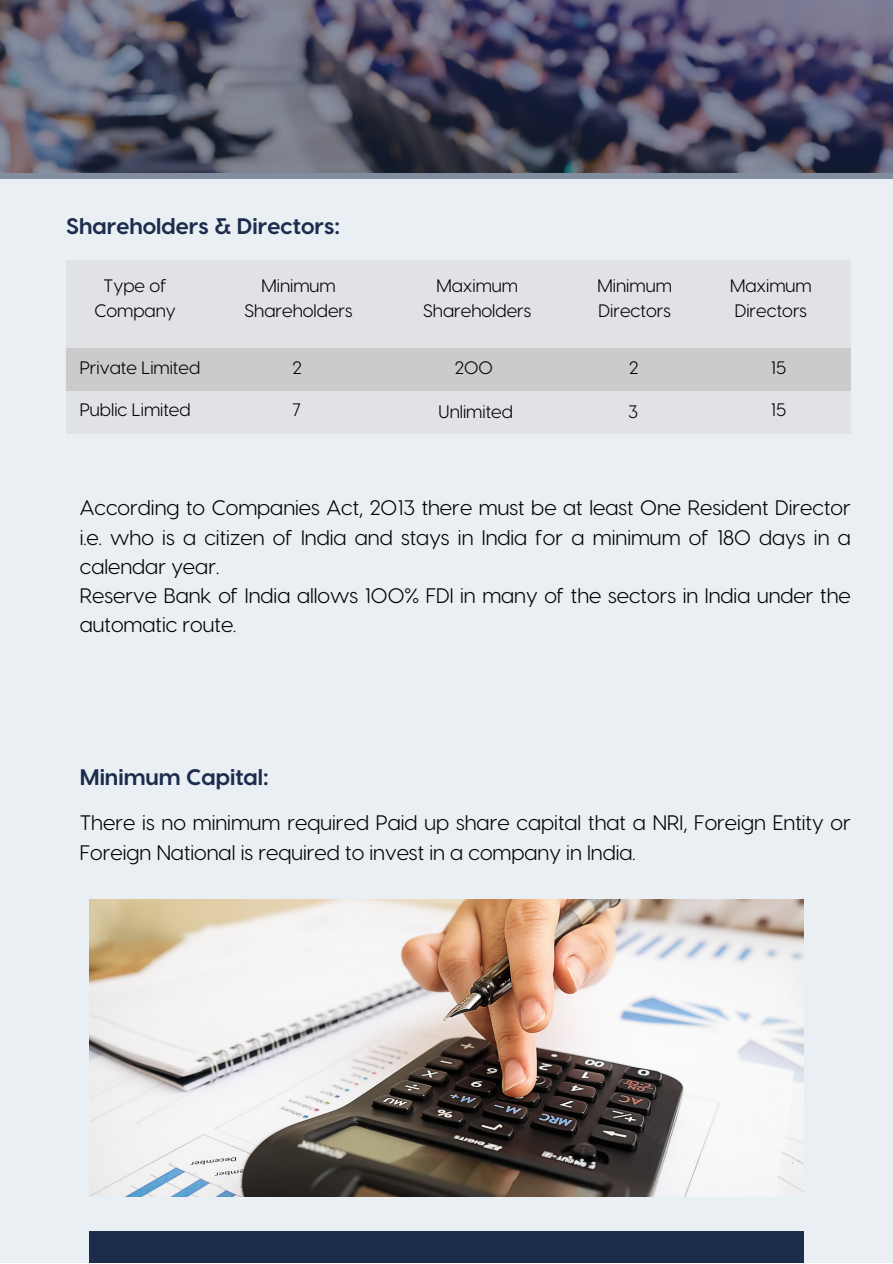
<style>
.page{position:relative;width:893px;height:1264px;background:#fff}
.page>*{position:absolute;margin:0;border:0;box-sizing:border-box;transform-origin:0 0}
.t1{font:700 22.5px "Visby CF";color:#1c2c4d}
.t2{font:21px/29.2px "Visby CF";color:#000}
.t3{font:18px/24.8px "Visby CF";color:#000;text-align:center}
</style>
<div class="page">
<div style="left:0;top:0;width:892px;height:1262px;background:#eaeff4"></div>
<img style="left:89px;top:899px;width:714px;height:296px">
<svg style="left:0;top:0;width:892px;height:178px"></svg>
<div style="left:66px;top:260px;width:784px;height:89px;background:#e1e2e6"></div>
<div style="left:89px;top:1230px;width:714px;height:32px;background:#1c2c4d"></div>
<div style="left:66px;top:349px;width:784px;height:42px;background:#cbcbcb"></div>
<div style="left:66px;top:391px;width:784px;height:42px;background:#e1e2e6"></div>
<p class="t1" style="left:66px;top:212px;width:275px">Shareholders &amp; Directors:</p>
<p class="t3" style="left:94px;top:272px;width:83px">Type of<br>Company</p>
<p class="t3" style="left:244px;top:272px;width:110px">Minimum<br>Shareholders</p>
<p class="t3" style="left:423px;top:272px;width:110px">Maximum<br>Shareholders</p>
<p class="t3" style="left:597px;top:272px;width:76px;text-align:left">Minimum<br>Directors</p>
<p class="t3" style="left:730px;top:272px;width:83px;text-align:left">Maximum<br>Directors</p>
<p class="t3" style="left:80px;top:354px;width:122px">Private Limited</p>
<p class="t3" style="left:292px;top:354px;width:11px">2</p>
<p class="t3" style="left:455px;top:354px;width:40px">200</p>
<p class="t3" style="left:629px;top:354px;width:11px">2</p>
<p class="t3" style="left:770px;top:354px;width:17px">15</p>
<p class="t3" style="left:80px;top:396px;width:112px">Public Limited</p>
<p class="t3" style="left:292px;top:396px;width:10px">7</p>
<p class="t3" style="left:438px;top:398px;width:76px">Unlimited</p>
<p class="t3" style="left:628px;top:398px;width:11px">3</p>
<p class="t3" style="left:770px;top:396px;width:17px">15</p>
<p class="t2" style="left:80px;top:492px;width:772px;text-align:justify">According to Companies Act, 2013 there must be at least One Resident Director i.e. who is a citizen of India and stays in India for a minimum of 180 days in a calendar year.</p>
<p class="t2" style="left:80px;top:579px;width:772px">Reserve Bank of India allows 100% FDI in many of the sectors in India under the automatic route.</p>
<p class="t1" style="left:80px;top:762px;width:190px">Minimum Capital:</p>
<p class="t2" style="left:80px;top:807px;width:772px">There is no minimum required Paid up share capital that a NRI, Foreign Entity or<br>Foreign National is required to invest in a company in India.</p>
</div>
